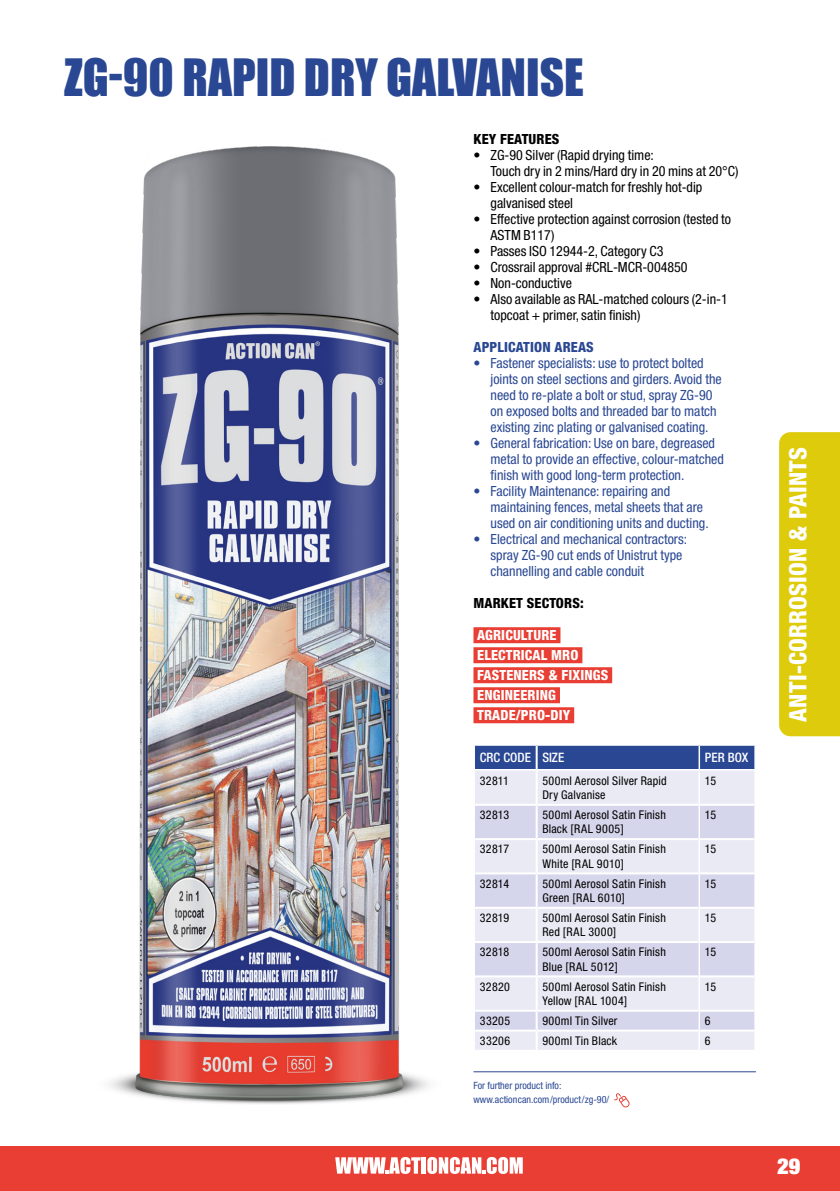
<style>
.page{position:relative;width:840px;height:1191px;background:#fff}
.page>*{position:absolute;margin:0;border:0;box-sizing:border-box;transform-origin:0 0}
.t1{font:47.2px "Impact";color:#294792}
.t2{font:800 condensed 24px "Helvetica Neue LT Std";letter-spacing:.01em;color:#fff}
.t3{font:900 condensed 22px "Helvetica Neue LT Std";color:#fff}
.t4{font:condensed 14px/16px "Helvetica Neue LT Std";color:#294792}
.t5{font:condensed 14px/16px "Helvetica Neue LT Std";color:#000}
.t6{font:800 condensed 14px/20px "Helvetica Neue LT Std";letter-spacing:.01em;color:#fff}
.t7{font:800 condensed 14px "Helvetica Neue LT Std";letter-spacing:.01em;color:#000}
.t8{font:800 condensed 14px "Helvetica Neue LT Std";letter-spacing:.01em;color:#294792}
.t9{font:500 condensed 13px "Helvetica Neue LT Std";color:#fff}
.t10{font:condensed 12px/14.4px "Helvetica Neue LT Std";letter-spacing:.02em;color:#000}
.t11{font:condensed 10px/14px "Helvetica Neue LT Std";color:#294792}
</style>
<div class="page">
<div style="left:473px;top:627px;width:87px;height:16px;background:#e83e33"></div>
<div style="left:473px;top:647px;width:109px;height:16px;background:#e83e33"></div>
<div style="left:473px;top:667px;width:139px;height:16px;background:#e83e33"></div>
<div style="left:473px;top:687px;width:86px;height:16px;background:#e83e33"></div>
<div style="left:473px;top:707px;width:101px;height:16px;background:#e83e33"></div>
<hr style="left:473px;top:1071px;width:282px;height:1px;background:#294792">
<div style="left:519px;top:770px;width:235px;height:279px;background:#eaeaf5"></div>
<svg style="left:519px;top:806px;width:235px;height:223px;background:#dfdfef"></svg>
<hr style="left:535px;top:770px;width:2px;height:34px;background:#fff">
<hr style="left:474px;top:804px;width:62px;height:2px;background:#fff">
<hr style="left:536px;top:804px;width:162px;height:2px;background:#fff">
<hr style="left:535px;top:806px;width:2px;height:32px;background:#fff">
<hr style="left:699px;top:804px;width:55px;height:2px;background:#fff">
<hr style="left:474px;top:838px;width:62px;height:2px;background:#fff">
<hr style="left:536px;top:838px;width:162px;height:2px;background:#fff">
<hr style="left:535px;top:840px;width:2px;height:32px;background:#fff">
<hr style="left:699px;top:838px;width:55px;height:2px;background:#fff">
<hr style="left:474px;top:872px;width:62px;height:2px;background:#fff">
<hr style="left:536px;top:872px;width:162px;height:2px;background:#fff">
<hr style="left:535px;top:874px;width:2px;height:32px;background:#fff">
<hr style="left:699px;top:872px;width:55px;height:2px;background:#fff">
<hr style="left:474px;top:906px;width:62px;height:2px;background:#fff">
<hr style="left:536px;top:906px;width:162px;height:2px;background:#fff">
<hr style="left:535px;top:908px;width:2px;height:33px;background:#fff">
<hr style="left:699px;top:906px;width:55px;height:2px;background:#fff">
<hr style="left:474px;top:941px;width:62px;height:2px;background:#fff">
<hr style="left:536px;top:941px;width:162px;height:2px;background:#fff">
<hr style="left:535px;top:943px;width:2px;height:32px;background:#fff">
<hr style="left:699px;top:941px;width:55px;height:2px;background:#fff">
<hr style="left:474px;top:975px;width:62px;height:2px;background:#fff">
<hr style="left:536px;top:975px;width:162px;height:2px;background:#fff">
<hr style="left:535px;top:977px;width:2px;height:32px;background:#fff">
<hr style="left:699px;top:975px;width:55px;height:2px;background:#fff">
<hr style="left:474px;top:1009px;width:62px;height:2px;background:#fff">
<hr style="left:536px;top:1009px;width:162px;height:2px;background:#fff">
<hr style="left:699px;top:1009px;width:55px;height:2px;background:#fff">
<hr style="left:474px;top:1029px;width:62px;height:2px;background:#fff">
<hr style="left:536px;top:1029px;width:162px;height:2px;background:#fff">
<svg style="left:535px;top:1011px;width:2px;height:38px"></svg>
<hr style="left:699px;top:1029px;width:55px;height:2px;background:#fff">
<hr style="left:698px;top:770px;width:1px;height:35px;background:#fff">
<hr style="left:698px;top:805px;width:1px;height:34px;background:#fff">
<hr style="left:698px;top:839px;width:1px;height:34px;background:#fff">
<hr style="left:698px;top:873px;width:1px;height:34px;background:#fff">
<hr style="left:698px;top:907px;width:1px;height:35px;background:#fff">
<hr style="left:698px;top:942px;width:1px;height:34px;background:#fff">
<hr style="left:698px;top:976px;width:1px;height:34px;background:#fff">
<svg style="left:698px;top:1010px;width:1px;height:39px"></svg>
<svg style="left:754px;top:1011px;width:1px;height:19px"></svg>
<svg style="left:519px;top:745px;width:236px;height:24px;background:#335097"></svg>
<svg style="left:614px;top:1093px;width:15px;height:14px"></svg>
<img style="left:109px;top:146px;width:410px;height:958px">
<svg style="left:779px;top:432px;width:60px;height:304px;background:#ddcb0f"></svg>
<div style="left:0;top:1146px;width:839px;height:45px;background:#e83e33"></div>
<svg style="left:335px;top:1157px;width:85px;height:17px"></svg>
<hr style="left:421px;top:1157px;width:4px;height:16px;background:#fff">
<svg style="left:427px;top:1157px;width:95px;height:17px"></svg>
<h1 class="t1" style="left:64px;top:41px;width:521px">ZG-90 RAPID DRY GALVANISE</h1>
<p class="t7" style="left:473px;top:130px;width:87px">KEY FEATURES</p>
<p class="t5" style="left:490px;top:147px;width:249px;text-indent:-17px">• ZG-90 Silver (Rapid drying time:<br>Touch dry in 2 mins/Hard dry in 20 mins at 20°C)</p>
<p class="t5" style="left:490px;top:179px;width:213px;text-indent:-17px">• Excellent colour-match for freshly hot-dip galvanised steel</p>
<p class="t5" style="left:490px;top:211px;width:242px;text-indent:-17px">• Effective protection against corrosion (tested to<br>ASTM B117)</p>
<p class="t5" style="left:473px;top:243px;width:191px">• Passes ISO 12944-2, Category C3</p>
<p class="t5" style="left:473px;top:259px;width:215px">• Crossrail approval #CRL-MCR-004850</p>
<p class="t5" style="left:473px;top:275px;width:100px">• Non-conductive</p>
<p class="t5" style="left:490px;top:291px;width:239px;text-indent:-17px">• Also available as RAL-matched colours (2-in-1 topcoat + primer, satin finish)</p>
<p class="t8" style="left:473px;top:338px;width:122px">APPLICATION AREAS</p>
<p class="t4" style="left:490px;top:355px;width:233px;text-indent:-17px">• Fastener specialists: use to protect bolted joints on steel sections and girders. Avoid the need to re-plate a bolt or stud, spray ZG-90 on exposed bolts and threaded bar to match existing zinc plating or galvanised coating.</p>
<p class="t4" style="left:490px;top:435px;width:235px;text-indent:-17px">• General fabrication: Use on bare, degreased metal to provide an effective, colour-matched finish with good long-term protection.</p>
<p class="t4" style="left:490px;top:483px;width:219px;text-indent:-17px">• Facility Maintenance: repairing and maintaining fences, metal sheets that are used on air conditioning units and ducting.</p>
<p class="t4" style="left:490px;top:531px;width:198px;text-indent:-17px">• Electrical and mechanical contractors: spray ZG-90 cut ends of Unistrut type channelling and cable conduit</p>
<p class="t7" style="left:473px;top:594px;width:112px">MARKET SECTORS:</p>
<p class="t6" style="left:477px;top:625px;width:132px">AGRICULTURE<br>ELECTRICAL MRO<br>FASTENERS &amp; FIXINGS<br>ENGINEERING<br>TRADE/PRO-DIY</p>
<p class="t9" style="left:479px;top:749px;width:86px">CRC CODE SIZE</p>
<p class="t9" style="left:704px;top:749px;width:45px">PER BOX</p>
<p class="t10" style="left:479px;top:773px;width:31px">32811</p>
<p class="t10" style="left:542px;top:773px;width:126px">500ml Aerosol Silver Rapid<br>Dry Galvanise</p>
<p class="t10" style="left:704px;top:773px;width:13px">15</p>
<p class="t10" style="left:479px;top:807px;width:31px">32813</p>
<p class="t10" style="left:542px;top:807px;width:125px">500ml Aerosol Satin Finish<br>Black [RAL 9005]</p>
<p class="t10" style="left:704px;top:807px;width:13px">15</p>
<p class="t10" style="left:479px;top:842px;width:31px">32817</p>
<p class="t10" style="left:542px;top:842px;width:125px">500ml Aerosol Satin Finish<br>White [RAL 9010]</p>
<p class="t10" style="left:704px;top:842px;width:13px">15</p>
<p class="t10" style="left:479px;top:876px;width:31px">32814</p>
<p class="t10" style="left:542px;top:876px;width:125px">500ml Aerosol Satin Finish<br>Green [RAL 6010]</p>
<p class="t10" style="left:704px;top:876px;width:13px">15</p>
<p class="t10" style="left:479px;top:910px;width:31px">32819</p>
<p class="t10" style="left:542px;top:910px;width:125px">500ml Aerosol Satin Finish<br>Red [RAL 3000]</p>
<p class="t10" style="left:704px;top:910px;width:13px">15</p>
<p class="t10" style="left:479px;top:944px;width:31px">32818</p>
<p class="t10" style="left:542px;top:944px;width:125px">500ml Aerosol Satin Finish<br>Blue [RAL 5012]</p>
<p class="t10" style="left:704px;top:944px;width:13px">15</p>
<p class="t10" style="left:479px;top:979px;width:32px">32820</p>
<p class="t10" style="left:542px;top:979px;width:125px">500ml Aerosol Satin Finish<br>Yellow [RAL 1004]</p>
<p class="t10" style="left:704px;top:979px;width:13px">15</p>
<p class="t10" style="left:479px;top:1013px;width:32px">33205</p>
<p class="t10" style="left:542px;top:1013px;width:77px">900ml Tin Silver</p>
<p class="t10" style="left:704px;top:1013px;width:7px">6</p>
<p class="t10" style="left:479px;top:1033px;width:32px">33206</p>
<p class="t10" style="left:542px;top:1033px;width:76px">900ml Tin Black</p>
<p class="t10" style="left:704px;top:1033px;width:7px">6</p>
<p class="t11" style="left:473px;top:1078px;width:137px">For further product info: www.actioncan.com/product/zg-90/</p>
<h2 class="t2" style="left:782px;top:721px;width:276px;rotate:-90deg">ANTI-CORROSION &amp; PAINTS</h2>
<h3 class="t3" style="left:776px;top:1152px;width:25px">29</h3>
</div>
